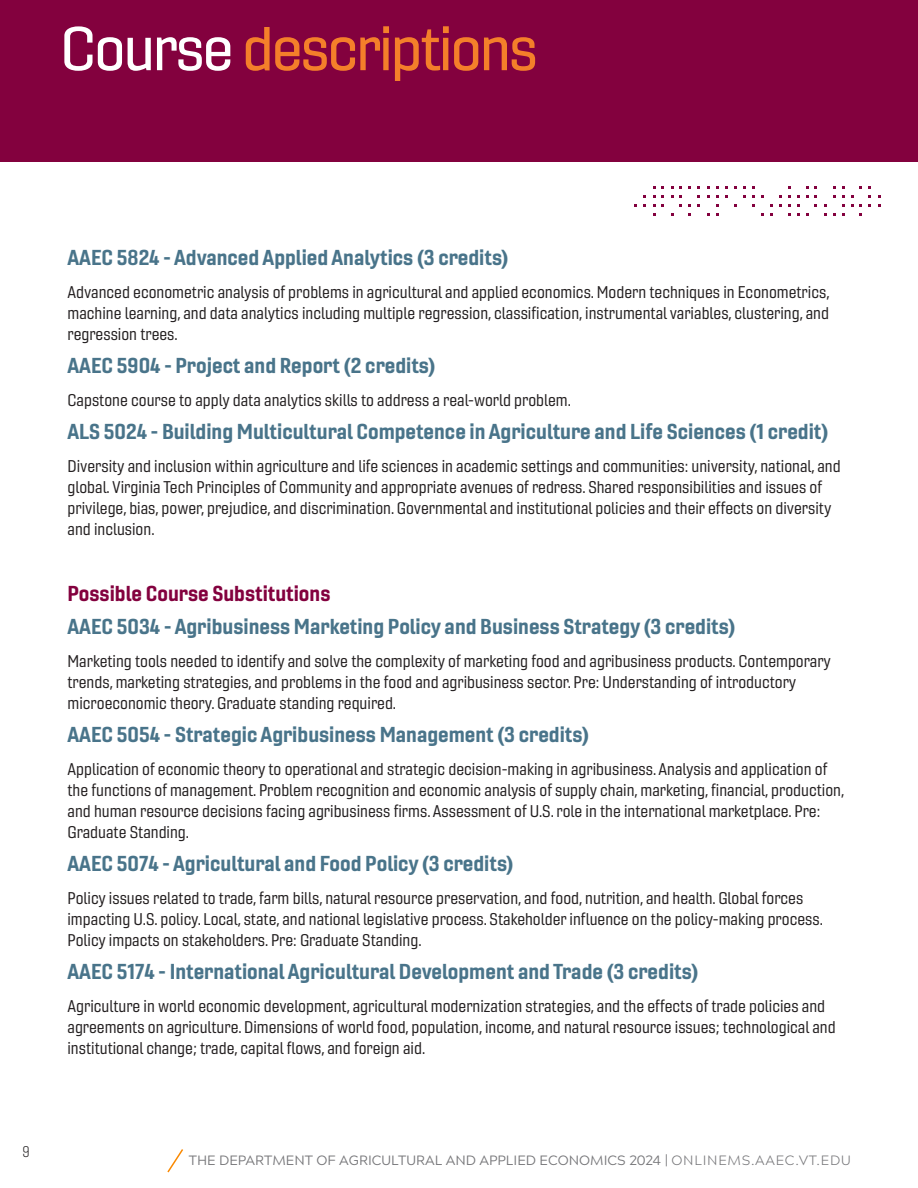
<style>
.page{position:relative;width:918px;height:1188px;background:#fff}
.page>*{position:absolute;margin:0;border:0;box-sizing:border-box;transform-origin:0 0}
.heading{font:500 expanded 60px "Gineso";letter-spacing:-.04em;color:#f47f2a}
.t1{font:21px "Gineso Nor Bol";color:#49748a}
.t2{font:21px "Gineso Nor Bol";color:#83013e}
.t3{font:16.5px/21px "Gineso Nor Reg";color:#231f20}
.t4{font:15px "Gineso Nor Lig";color:#231f20}
.t5{font:13.5px "Acherus Grotesque";color:#77777a}
.s1{color:#fff}
.s2{font-weight:300}
</style>
<div class="page">
<div style="left:0;top:0;width:918px;height:162px;background:#83013e"></div>
<svg style="left:167px;top:1149px;width:16px;height:24px"></svg>
<p class="heading" style="left:60px;top:12px;width:480px"><span class="s1">Course</span> descriptions</p>
<p class="t4" style="left:22px;top:1142px;width:9px">9</p>
<p class="t1" style="left:68px;top:244px;width:442px">AAEC 5824 - Advanced Applied Analytics (3 credits)</p>
<p class="t3" style="left:68px;top:282px;width:764px;text-align:justify">Advanced econometric analysis of problems in agricultural and applied economics. Modern techniques in Econometrics, machine learning, and data analytics including multiple regression, classification, instrumental variables, clustering, and regression trees.</p>
<p class="t1" style="left:68px;top:352px;width:369px">AAEC 5904 - Project and Report (2 credits)</p>
<p class="t3" style="left:68px;top:390px;width:505px">Capstone course to apply data analytics skills to address a real-world problem.</p>
<p class="t1" style="left:68px;top:418px;width:762px">ALS 5024 - Building Multicultural Competence in Agriculture and Life Sciences (1 credit)</p>
<p class="t3" style="left:68px;top:456px;width:775px">Diversity and inclusion within agriculture and life sciences in academic settings and communities: university, national, and global. Virginia Tech Principles of Community and appropriate avenues of redress. Shared responsibilities and issues of privilege, bias, power, prejudice, and discrimination. Governmental and institutional policies and their effects on diversity and inclusion.</p>
<p class="t2" style="left:68px;top:580px;width:264px">Possible Course Substitutions</p>
<p class="t1" style="left:68px;top:613px;width:669px">AAEC 5034 - Agribusiness Marketing Policy and Business Strategy (3 credits)</p>
<p class="t3" style="left:68px;top:651px;width:765px">Marketing tools needed to identify and solve the complexity of marketing food and agribusiness products. Contemporary trends, marketing strategies, and problems in the food and agribusiness sector. Pre: Understanding of introductory microeconomic theory. Graduate standing required.</p>
<p class="t1" style="left:68px;top:721px;width:523px">AAEC 5054 - Strategic Agribusiness Management (3 credits)</p>
<p class="t3" style="left:68px;top:759px;width:778px">Application of economic theory to operational and strategic decision-making in agribusiness. Analysis and application of the functions of management. Problem recognition and economic analysis of supply chain, marketing, financial, production, and human resource decisions facing agribusiness firms. Assessment of U.S. role in the international marketplace. Pre:<br>Graduate Standing.</p>
<p class="t1" style="left:68px;top:850px;width:447px">AAEC 5074 - Agricultural and Food Policy (3 credits)</p>
<p class="t3" style="left:68px;top:888px;width:757px">Policy issues related to trade, farm bills, natural resource preservation, and food, nutrition, and health. Global forces impacting U.S. policy. Local, state, and national legislative process. Stakeholder influence on the policy-making process.<br>Policy impacts on stakeholders. Pre: Graduate Standing.</p>
<p class="t1" style="left:68px;top:958px;width:632px">AAEC 5174 - International Agricultural Development and Trade (3 credits)</p>
<p class="t3" style="left:68px;top:996px;width:770px">Agriculture in world economic development, agricultural modernization strategies, and the effects of trade policies and agreements on agriculture. Dimensions of world food, population, income, and natural resource issues; technological and institutional change; trade, capital flows, and foreign aid.</p>
<p class="t5" style="left:189px;top:1149px;width:663px">THE DEPARTMENT OF AGRICULTURAL AND APPLIED ECONOMICS 2024 | <span class="s2">ONLINEMS.AAEC.VT.EDU</span></p>
</div>
